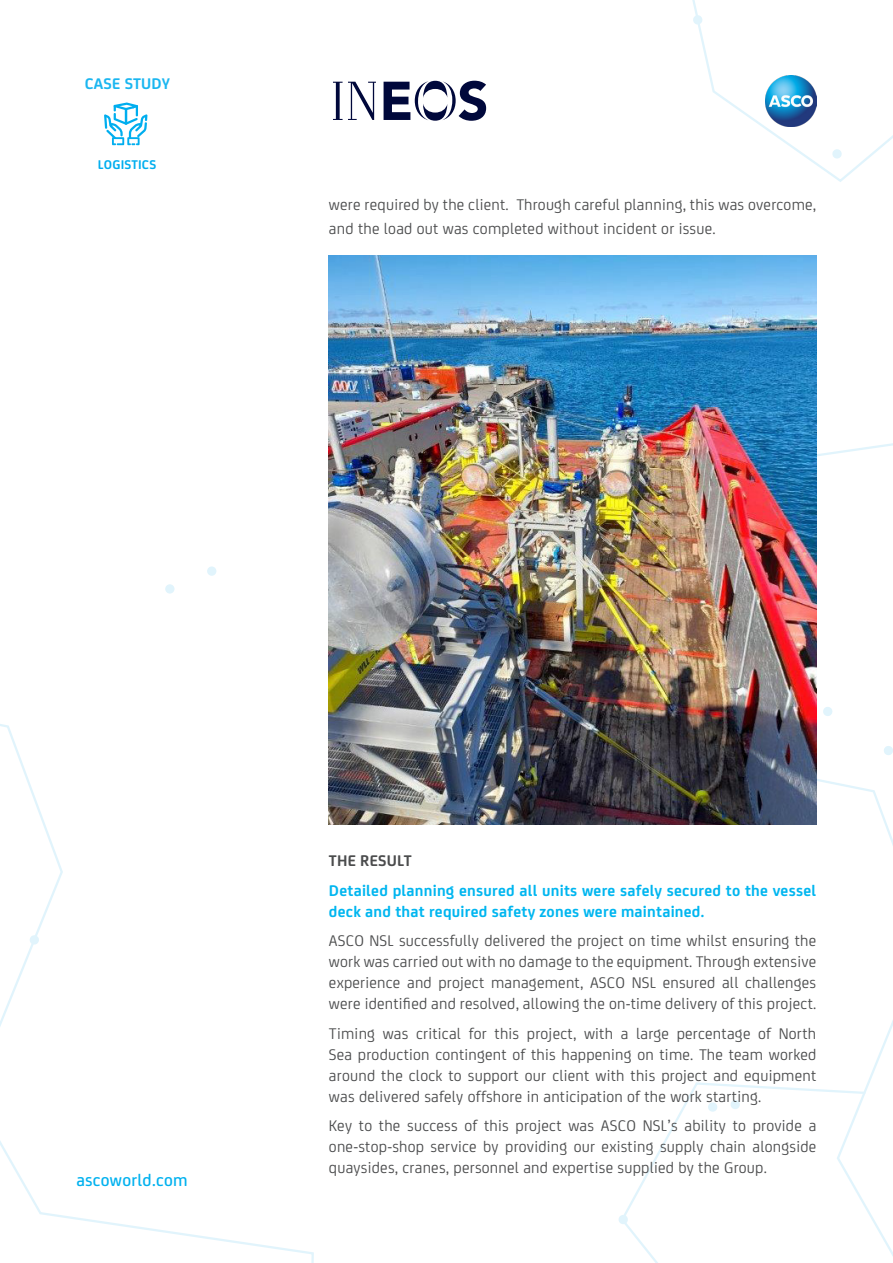
<style>
.page{position:relative;width:893px;height:1263px;background:#fff}
.page>*{position:absolute;margin:0;border:0;box-sizing:border-box;transform-origin:0 0}
.t1{font:500 18px "FS Joey";letter-spacing:.015em;color:#00b1ef}
.Body_text{font:16.5px/21px "FS Joey";letter-spacing:.015em;color:#4b4c4d;text-align:justify}
.Body_text-2{font:700 16.5px/21px "FS Joey";letter-spacing:.015em;color:#00b6f0}
.Body_text-3{font:700 16.5px "FS Joey";letter-spacing:.015em;color:#4b4c4d}
.t2{font:700 16.5px "FS Joey";letter-spacing:.015em;color:#00aeef}
.t3{font:700 13.5px "FS Joey";letter-spacing:.015em;color:#00aeef}
</style>
<div class="page">
<svg style="left:816px;top:775px;width:77px;height:481px"></svg>
<svg style="left:0;top:724px;width:314px;height:539px"></svg>
<svg style="left:333px;top:0;width:560px;height:182px"></svg>
<svg style="left:620px;top:1081px;width:248px;height:182px"></svg>
<div style="left:165px;top:584px;width:9px;height:10px;background:#e1f4fc;border-radius:50%"></div>
<div style="left:207px;top:566px;width:9px;height:10px;background:#e1f4fc;border-radius:50%"></div>
<svg style="left:884px;top:746px;width:9px;height:9px"></svg>
<svg style="left:823px;top:707px;width:10px;height:9px"></svg>
<svg style="left:816px;top:422px;width:77px;height:82px"></svg>
<img style="left:765px;top:75px;width:51px;height:51px">
<svg style="left:104px;top:103px;width:43px;height:42px"></svg>
<img style="left:329px;top:255px;width:487px;height:570px">
<svg style="left:384px;top:81px;width:102px;height:40px"></svg>
<svg style="left:333px;top:82px;width:43px;height:38px"></svg>
<p class="t2" style="left:84px;top:71px;width:87px">CASE STUDY</p>
<p class="t3" style="left:98px;top:155px;width:60px">LOGISTICS</p>
<p class="Body_text" style="left:329px;top:191px;width:489px;line-height:24px">were required by the client. Through careful planning, this was overcome, and the load out was completed without incident or issue.</p>
<p class="t1" style="left:76px;top:1167px;width:113px">ascoworld.com</p>
<p class="Body_text-3" style="left:329px;top:848px;width:84px">THE RESULT</p>
<p class="Body_text-2" style="left:329px;top:879px;width:489px">Detailed planning ensured all units were safely secured to the vessel deck and that required safety zones were maintained.</p>
<p class="Body_text" style="left:329px;top:929px;width:489px">ASCO NSL successfully delivered the project on time whilst ensuring the work was carried out with no damage to the equipment. Through extensive experience and project management, ASCO NSL ensured all challenges were identified and resolved, allowing the on-time delivery of this project.</p>
<p class="Body_text" style="left:329px;top:1022px;width:489px">Timing was critical for this project, with a large percentage of North Sea production contingent of this happening on time. The team worked around the clock to support our client with this project and equipment was delivered safely offshore in anticipation of the work starting.</p>
<p class="Body_text" style="left:329px;top:1114px;width:489px">Key to the success of this project was ASCO NSL’s ability to provide a one-stop-shop service by providing our existing supply chain alongside quaysides, cranes, personnel and expertise supplied by the Group.</p>
</div>
